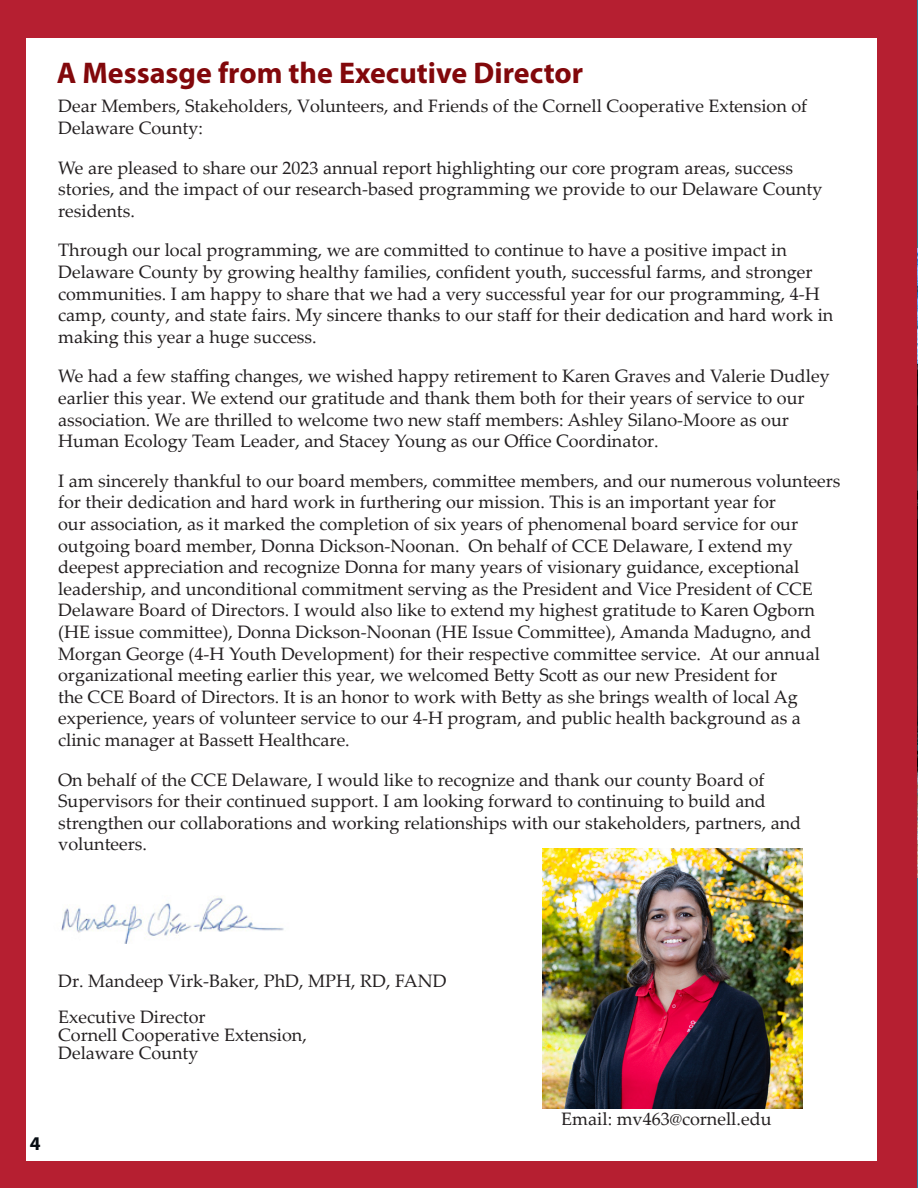
<style>
.page{position:relative;width:918px;height:1188px;background:#b61f31}
.page>*{position:absolute;margin:0;border:0;box-sizing:border-box;transform-origin:0 0}
.t1{font:700 30px "Myriad Pro";color:#82080b}
.t2{font:700 19.5px "Myriad Pro";color:#080d13}
.t3{font:18px/21.6px "Palatino Linotype";color:#231f20}
</style>
<div class="page">
<div style="left:26px;top:38px;width:851px;height:1123px;background:#fff"></div>
<hr style="left:917px;top:0;width:1px;height:1188px;background:#2c809b">
<img style="left:917px;top:249px;width:1px;height:629px">
<img style="left:542px;top:848px;width:260px;height:260px">
<img style="left:61px;top:896px;width:223px;height:48px">
<p class="t1" style="left:57px;top:54px;width:528px">A Messasge from the Executive Director</p>
<p class="t3" style="left:58px;top:95px;width:751px">Dear Members, Stakeholders, Volunteers, and Friends of the Cornell Cooperative Extension of<br>Delaware County:</p>
<p class="t3" style="left:58px;top:156px;width:766px">We are pleased to share our 2023 annual report highlighting our core program areas, success stories, and the impact of our research-based programming we provide to our Delaware County residents.</p>
<p class="t3" style="left:58px;top:239px;width:777px">Through our local programming, we are committed to continue to have a positive impact in Delaware County by growing healthy families, confident youth, successful farms, and stronger communities. I am happy to share that we had a very successful year for our programming, 4-H camp, county, and state fairs. My sincere thanks to our staff for their dedication and hard work in making this year a huge success.</p>
<p class="t3" style="left:58px;top:365px;width:773px">We had a few staffing changes, we wished happy retirement to Karen Graves and Valerie Dudley earlier this year. We extend our gratitude and thank them both for their years of service to our association. We are thrilled to welcome two new staff members: Ashley Silano-Moore as our Human Ecology Team Leader, and Stacey Young as our Office Coordinator.</p>
<p class="t3" style="left:58px;top:469px;width:784px">I am sincerely thankful to our board members, committee members, and our numerous volunteers for their dedication and hard work in furthering our mission. This is an important year for<br>our association, as it marked the completion of six years of phenomenal board service for our outgoing board member, Donna Dickson-Noonan. On behalf of CCE Delaware, I extend my deepest appreciation and recognize Donna for many years of visionary guidance, exceptional leadership, and unconditional commitment serving as the President and Vice President of CCE Delaware Board of Directors. I would also like to extend my highest gratitude to Karen Ogborn (HE issue committee), Donna Dickson-Noonan (HE Issue Committee), Amanda Madugno, and Morgan George (4-H Youth Development) for their respective committee service. At our annual organizational meeting earlier this year, we welcomed Betty Scott as our new President for<br>the CCE Board of Directors. It is an honor to work with Betty as she brings wealth of local Ag experience, years of volunteer service to our 4-H program, and public health background as a clinic manager at Bassett Healthcare.</p>
<p class="t3" style="left:58px;top:768px;width:745px">On behalf of the CCE Delaware, I would like to recognize and thank our county Board of Supervisors for their continued support. I am looking forward to continuing to build and strengthen our collaborations and working relationships with our stakeholders, partners, and volunteers.</p>
<p class="t3" style="left:58px;top:970px;width:390px">Dr. Mandeep Virk-Baker, PhD, MPH, RD, FAND</p>
<p class="t3" style="left:58px;top:1006px;width:149px">Executive Director</p>
<p class="t3" style="left:58px;top:1024px;width:250px">Cornell Cooperative Extension,</p>
<p class="t3" style="left:58px;top:1042px;width:142px">Delaware County</p>
<p class="t2" style="left:30px;top:1131px;width:12px">4</p>
<p class="t3" style="left:561px;top:1108px;width:212px">Email: mv463@cornell.edu</p>
</div>
